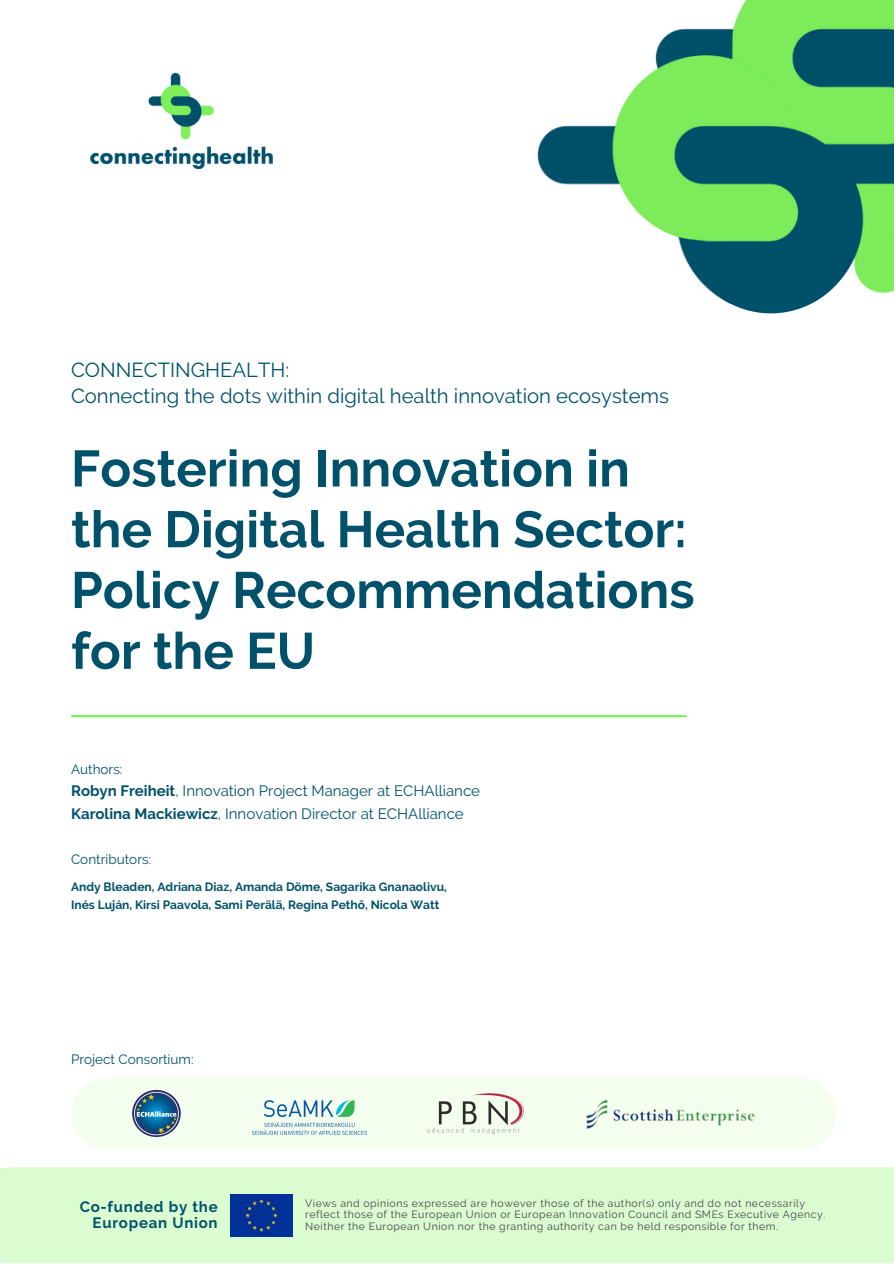
<style>
.page{position:relative;width:894px;height:1264px;background:#fff}
.page>*{position:absolute;margin:0;border:0;box-sizing:border-box;transform-origin:0 0}
.t1{font:700 51px/60.8px "Raleway";color:#01516b}
.t2{font:20.25px/25.8px "Raleway";color:#01516b}
.t3{font:15px "Raleway";color:#01516b}
.t4{font:700 15px/15.8px "Raleway";letter-spacing:.05em;color:#01516b;text-align:right}
.t5{font:13.5px "Raleway";color:#01516b}
.t6{font:700 12px/18px "Raleway";color:#01516b}
.t7{font:10.5px/11.4px "Raleway";letter-spacing:.05em;color:#454545}
.s1{font-weight:700}
</style>
<div class="page">
<div style="left:71px;top:1078px;width:764px;height:72px;background:#f3feef"></div>
<div style="left:0;top:1167px;width:893px;height:96px;background:#dbfcd1"></div>
<img style="left:230px;top:1194px;width:62px;height:42px">
<img style="left:90px;top:72px;width:183px;height:98px">
<img style="left:673px;top:0;width:220px;height:31px">
<svg style="left:728px;top:303px;width:85px;height:10px"></svg>
<img style="left:537px;top:31px;width:356px;height:272px">
<img style="left:132px;top:1089px;width:49px;height:48px">
<img style="left:427px;top:1093px;width:96px;height:40px">
<img style="left:583px;top:1099px;width:179px;height:29px">
<img style="left:252px;top:1100px;width:115px;height:34px">
<hr style="left:72px;top:715px;width:613px;height:2px;background:#7dee5b">
<h4 class="t2" style="left:71px;top:357px;width:599px">CONNECTINGHEALTH:<br>Connecting the dots within digital health innovation ecosystems</h4>
<h4 class="t1" style="left:71px;top:438px;width:625px">Fostering Innovation in the Digital Health Sector:<br>Policy Recommendations for the EU</h4>
<h3 class="t5" style="left:71px;top:761px;width:53px">Authors:</h3>
<p class="t3" style="left:71px;top:782px;width:410px"><span class="s1">Robyn Freiheit</span>, Innovation Project Manager at ECHAlliance</p>
<p class="t3" style="left:71px;top:805px;width:394px"><span class="s1">Karolina Mackiewicz</span>, Innovation Director at ECHAlliance</p>
<p class="t5" style="left:71px;top:851px;width:82px">Contributors:</p>
<p class="t6" style="left:71px;top:877px;width:377px">Andy Bleaden, Adriana Diaz, Amanda Döme, Sagarika Gnanaolivu,<br>Inés Luján, Kirsi Paavola, Sami Perälä, Regina Pethő, Nicola Watt</p>
<h4 class="t5" style="left:71px;top:1051px;width:124px">Project Consortium:</h4>
<h1 class="t4" style="left:80px;top:1199px;width:139px">Co-funded by the<br>European Union</h1>
<h2 class="t7" style="left:305px;top:1197px;width:521px">Views and opinions expressed are however those of the author(s) only and do not necessarily reflect those of the European Union or European Innovation Council and SMEs Executive Agency.<br>Neither the European Union nor the granting authority can be held responsible for them.</h2>
</div>
